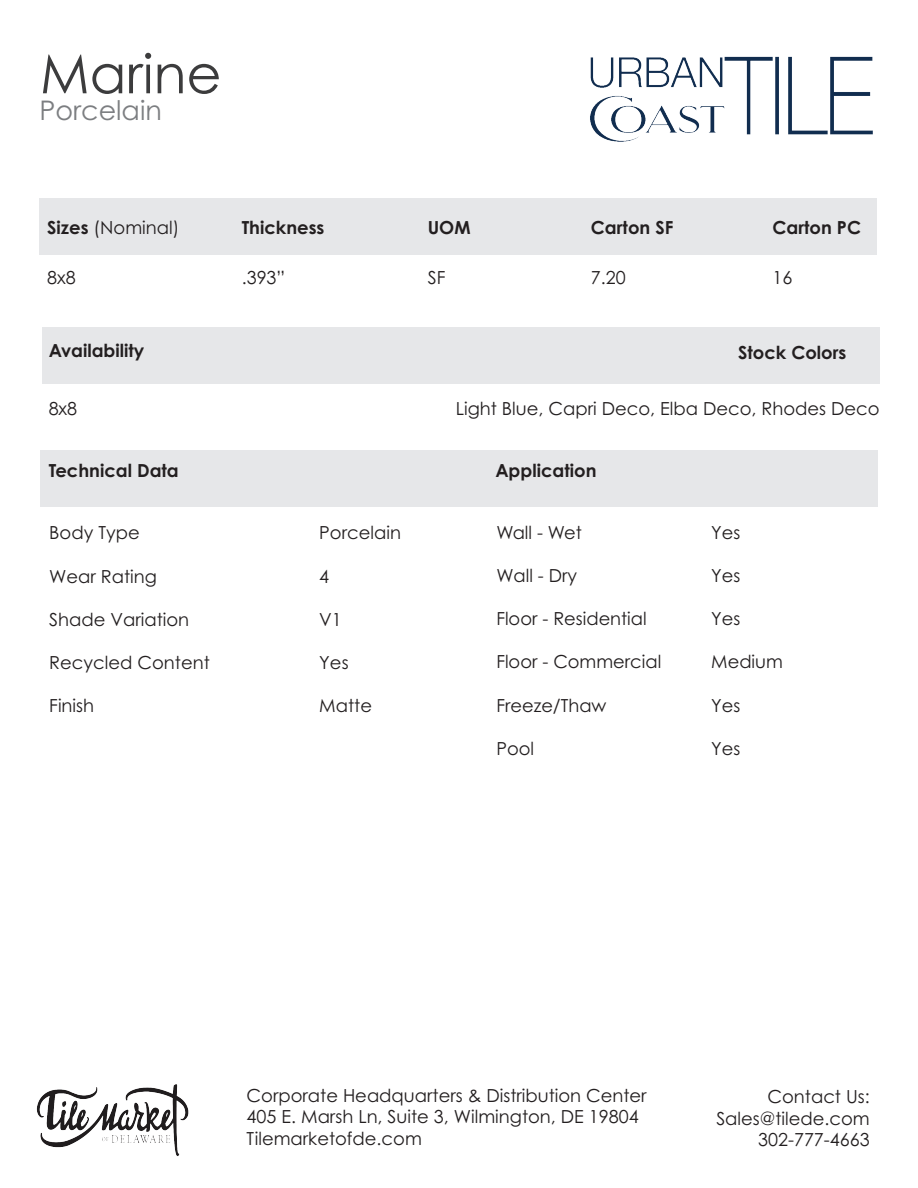
<style>
.page{position:relative;width:918px;height:1188px;background:#fff}
.page>*{position:absolute;margin:0;border:0;box-sizing:border-box;transform-origin:0 0}
.t1{font:54px "Century Gothic Pro";color:#3c3c3d}
.t2{font:27px "Century Gothic Pro";color:#7c7e81}
.t3{font:18px/21.6px "Century Gothic Pro";color:#231f20}
.t4{font:700 18px "Century Gothic Pro";color:#231f20}
.s1{font-weight:700}
</style>
<div class="page">
<div style="left:39px;top:199px;width:838px;height:56px;background:#e6e7e9"></div>
<div style="left:42px;top:327px;width:838px;height:56px;background:#e6e7e9"></div>
<div style="left:40px;top:450px;width:838px;height:56px;background:#e6e7e9"></div>
<img style="left:590px;top:56px;width:283px;height:86px">
<img style="left:37px;top:1084px;width:151px;height:72px">
<h1 class="t1" style="left:40px;top:41px;width:183px">Marine</h1>
<h2 class="t2" style="left:39px;top:94px;width:124px">Porcelain</h2>
<p class="t3" style="left:47px;top:216px;width:134px"><span class="s1">Sizes</span> (Nominal)</p>
<p class="t4" style="left:428px;top:216px;width:44px">UOM</p>
<p class="t4" style="left:591px;top:216px;width:84px">Carton SF</p>
<p class="t4" style="left:772px;top:216px;width:90px">Carton PC</p>
<p class="t4" style="left:242px;top:216px;width:84px">Thickness</p>
<p class="t3" style="left:242px;top:266px;width:45px">.393”</p>
<p class="t3" style="left:47px;top:266px;width:30px">8x8</p>
<p class="t3" style="left:428px;top:266px;width:19px">SF</p>
<p class="t3" style="left:591px;top:266px;width:36px">7.20</p>
<p class="t3" style="left:772px;top:266px;width:21px">16</p>
<p class="t4" style="left:49px;top:340px;width:97px">Availability</p>
<p class="t4" style="left:738px;top:341px;width:110px">Stock Colors</p>
<p class="t3" style="left:49px;top:398px;width:30px">8x8</p>
<p class="t3" style="left:456px;top:398px;width:425px">Light Blue, Capri Deco, Elba Deco, Rhodes Deco</p>
<p class="t4" style="left:49px;top:460px;width:132px">Technical Data</p>
<p class="t4" style="left:495px;top:460px;width:103px">Application</p>
<p class="t3" style="left:49px;top:522px;width:92px">Body Type</p>
<p class="t3" style="left:319px;top:522px;width:83px">Porcelain</p>
<p class="t3" style="left:49px;top:565px;width:109px">Wear Rating</p>
<p class="t3" style="left:319px;top:565px;width:11px">4</p>
<p class="t3" style="left:49px;top:608px;width:141px">Shade Variation</p>
<p class="t3" style="left:319px;top:608px;width:24px">V1</p>
<p class="t3" style="left:49px;top:651px;width:162px">Recycled Content</p>
<p class="t3" style="left:319px;top:651px;width:31px">Yes</p>
<p class="t3" style="left:49px;top:695px;width:46px">Finish</p>
<p class="t3" style="left:319px;top:695px;width:54px">Matte</p>
<p class="t3" style="left:496px;top:521px;width:87px">Wall - Wet</p>
<p class="t3" style="left:711px;top:521px;width:31px">Yes</p>
<p class="t3" style="left:496px;top:564px;width:82px">Wall - Dry</p>
<p class="t3" style="left:711px;top:564px;width:31px">Yes</p>
<p class="t3" style="left:496px;top:608px;width:152px">Floor - Residential</p>
<p class="t3" style="left:711px;top:608px;width:31px">Yes</p>
<p class="t3" style="left:496px;top:651px;width:166px">Floor - Commercial</p>
<p class="t3" style="left:711px;top:651px;width:73px">Medium</p>
<p class="t3" style="left:496px;top:694px;width:112px">Freeze/Thaw</p>
<p class="t3" style="left:711px;top:694px;width:31px">Yes</p>
<p class="t3" style="left:496px;top:737px;width:39px">Pool</p>
<p class="t3" style="left:711px;top:737px;width:31px">Yes</p>
<p class="t3" style="left:247px;top:1084px;width:402px">Corporate Headquarters &amp; Distribution Center<br>405 E. Marsh Ln, Suite 3, Wilmington, DE 19804</p>
<p class="t3" style="left:768px;top:1086px;width:104px">Contact Us:</p>
<p class="t3" style="left:247px;top:1127px;width:177px">Tilemarketofde.com</p>
<p class="t3" style="left:716px;top:1107px;width:155px;text-align:right">Sales@tilede.com<br>302-777-4663</p>
</div>
